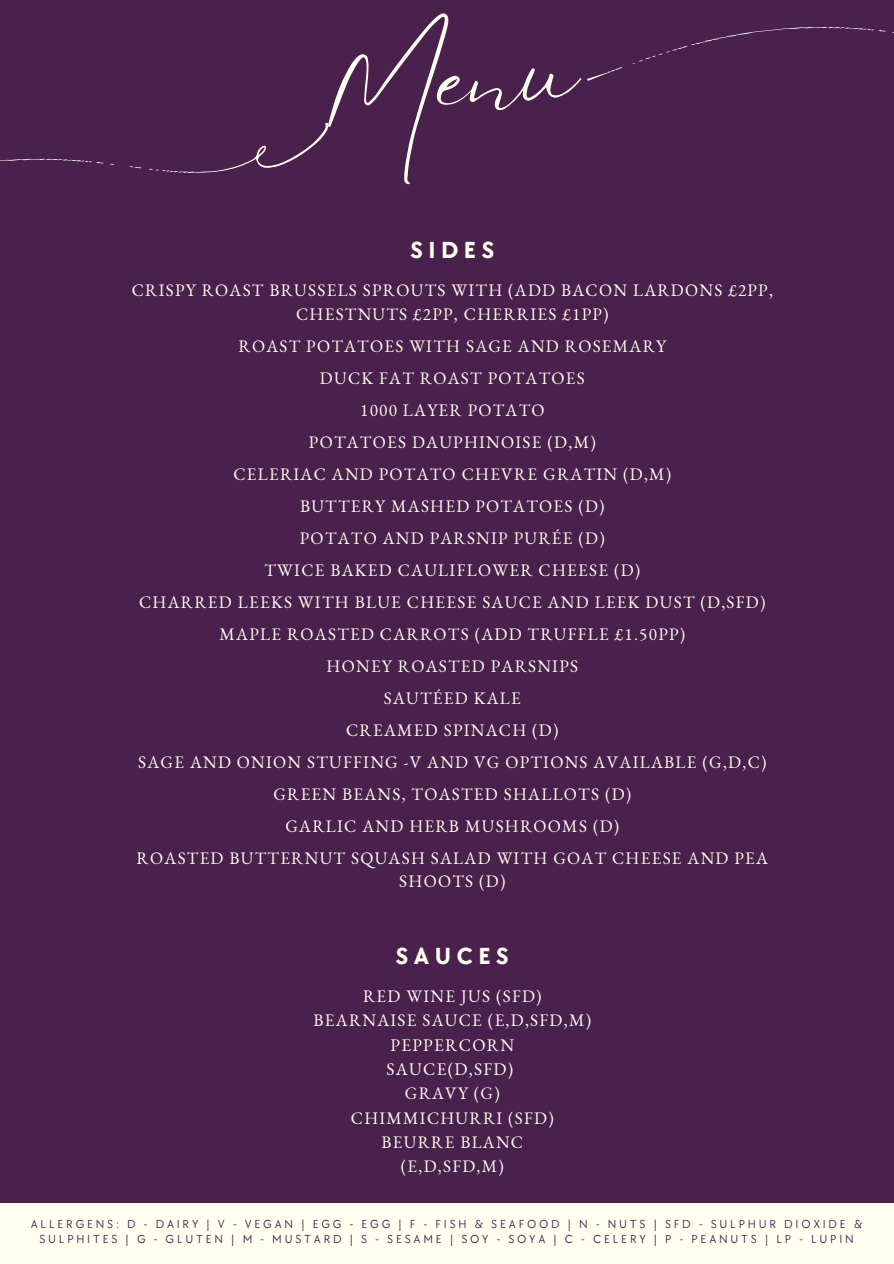
<style>
.page{position:relative;width:894px;height:1264px;background:#fff}
.page>*{position:absolute;margin:0;border:0;box-sizing:border-box;transform-origin:0 0}
.t1{font:100.5px "Eyesome Script";color:#fffff0}
.t2{font:700 24px "TT Chocolates";letter-spacing:.23em;color:#fffff0}
.t3{font:17.25px/23.9px "EB Garamond";letter-spacing:.075em;color:#fffff0}
.t4{font:17.1px/23.7px "EB Garamond";letter-spacing:.075em;color:#fffff0;text-align:center}
.t5{font:12px/15.8px "TT Chocolates";letter-spacing:.23em;color:#4a204d;text-align:center}
</style>
<div class="page">
<div style="left:0;top:0;width:893px;height:1263px;background:#4a204d"></div>
<svg style="left:587px;top:26px;width:306px;height:55px"></svg>
<svg style="left:0;top:122px;width:329px;height:51px"></svg>
<div style="left:0;top:1202px;width:893px;height:61px;background:#fffff0"></div>
<p class="t1" style="left:314px;top:24px;width:260px;rotate:-5deg">Menu</p>
<h1 class="t2" style="left:410px;top:236px;width:85px">SIDES</h1>
<p class="t4" style="left:132px;top:278px;width:642px">CRISPY ROAST BRUSSELS SPROUTS WITH (ADD BACON LARDONS £2PP,<br>CHESTNUTS £2PP, CHERRIES £1PP)</p>
<h2 class="t4" style="left:238px;top:334px;width:429px">ROAST POTATOES WITH SAGE AND ROSEMARY</h2>
<h3 class="t4" style="left:320px;top:365px;width:266px">DUCK FAT ROAST POTATOES</h3>
<h3 class="t4" style="left:360px;top:397px;width:186px">1000 LAYER POTATO</h3>
<h3 class="t4" style="left:309px;top:429px;width:288px">POTATOES DAUPHINOISE (D,M)</h3>
<h3 class="t4" style="left:233px;top:461px;width:439px">CELERIAC AND POTATO CHEVRE GRATIN (D,M)</h3>
<h3 class="t4" style="left:300px;top:493px;width:306px">BUTTERY MASHED POTATOES (D)</h3>
<h3 class="t4" style="left:300px;top:525px;width:306px">POTATO AND PARSNIP PURÉE (D)</h3>
<h3 class="t4" style="left:264px;top:557px;width:377px">TWICE BAKED CAULIFLOWER CHEESE (D)</h3>
<h3 class="t4" style="left:139px;top:589px;width:627px">CHARRED LEEKS WITH BLUE CHEESE SAUCE AND LEEK DUST (D,SFD)</h3>
<h3 class="t4" style="left:219px;top:621px;width:467px">MAPLE ROASTED CARROTS (ADD TRUFFLE £1.50PP)</h3>
<h3 class="t4" style="left:326px;top:653px;width:253px">HONEY ROASTED PARSNIPS</h3>
<h3 class="t4" style="left:384px;top:685px;width:138px">SAUTÉED KALE</h3>
<h3 class="t4" style="left:346px;top:717px;width:214px">CREAMED SPINACH (D)</h3>
<h3 class="t4" style="left:138px;top:749px;width:629px">SAGE AND ONION STUFFING -V AND VG OPTIONS AVAILABLE (G,D,C)</h3>
<h3 class="t4" style="left:273px;top:781px;width:359px">GREEN BEANS, TOASTED SHALLOTS (D)</h3>
<h3 class="t4" style="left:285px;top:813px;width:335px">GARLIC AND HERB MUSHROOMS (D)</h3>
<h3 class="t4" style="left:137px;top:845px;width:632px">ROASTED BUTTERNUT SQUASH SALAD WITH GOAT CHEESE AND PEA<br>SHOOTS (D)</h3>
<h3 class="t2" style="left:396px;top:942px;width:114px">SAUCES</h3>
<h3 class="t4" style="left:363px;top:983px;width:180px">RED WINE JUS (SFD)</h3>
<h2 class="t4" style="left:313px;top:1008px;width:279px">BEARNAISE SAUCE (E,D,SFD,M)</h2>
<h3 class="t3" style="left:386px;top:1032px;width:129px">PEPPERCORN<br>SAUCE(D,SFD)</h3>
<h3 class="t4" style="left:405px;top:1081px;width:96px">GRAVY (G)</h3>
<h3 class="t4" style="left:351px;top:1105px;width:204px">CHIMMICHURRI (SFD)</h3>
<h3 class="t4" style="left:381px;top:1130px;width:143px">BEURRE BLANC (E,D,SFD,M)</h3>
<h3 class="t5" style="left:31px;top:1216px;width:832px">ALLERGENS: D - DAIRY | V - VEGAN | EGG - EGG | F - FISH &amp; SEAFOOD | N - NUTS | SFD - SULPHUR DIOXIDE &amp;<br>SULPHITES | G - GLUTEN | M - MUSTARD | S - SESAME | SOY - SOYA | C - CELERY | P - PEANUTS | LP - LUPIN</h3>
</div>
